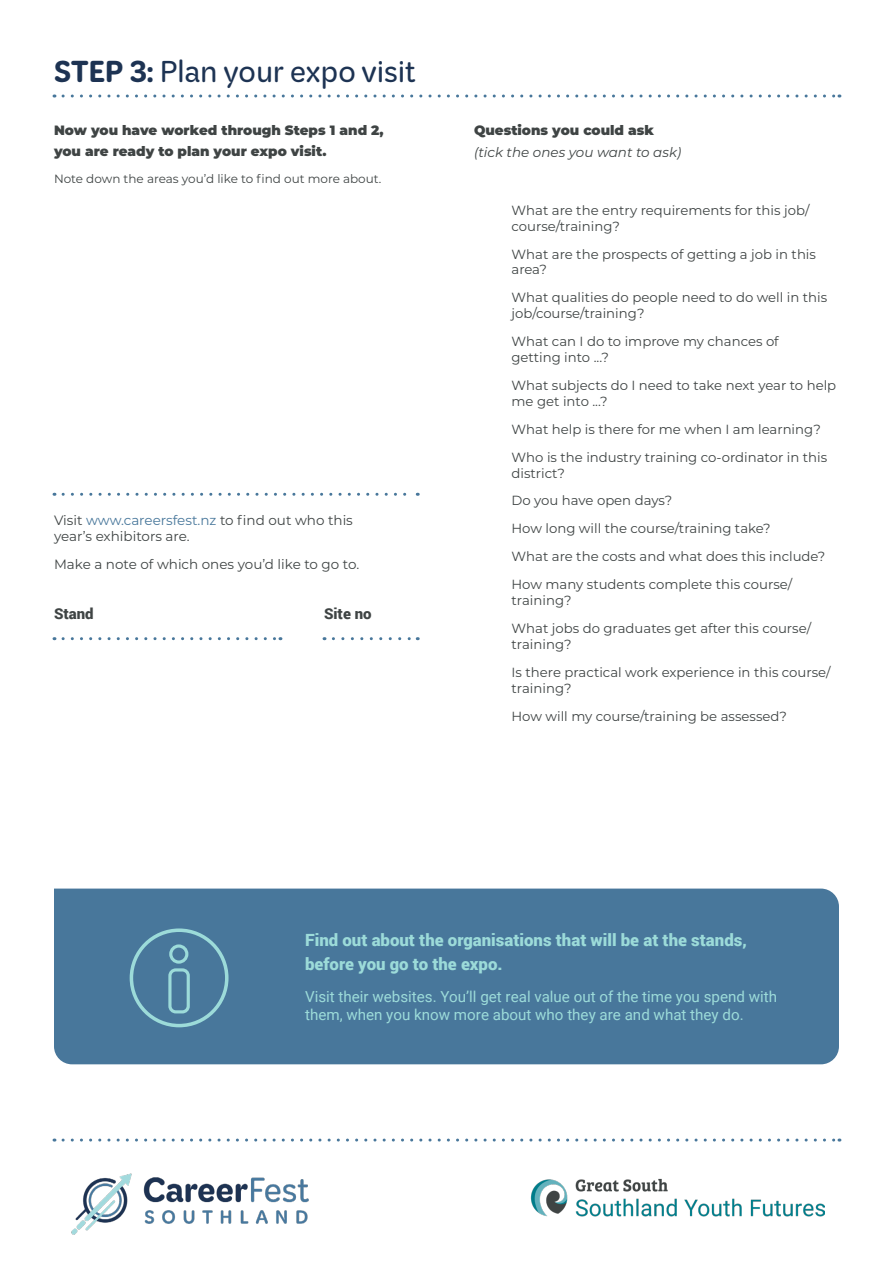
<style>
.page{position:relative;width:893px;height:1263px;background:#fff}
.page>*{position:absolute;margin:0;border:0;box-sizing:border-box;transform-origin:0 0}
.t1{font:28.5px "Kit Rounded";letter-spacing:-.005em;color:#1d3353}
.t2{font:900 16.8px/24.3px "Roboto";color:#9cdbd9}
.t3{font:15.15px/18.1px "Roboto";color:#9cdbd9}
.t4{font:900 15px "Roboto";color:#3f4444}
.t5{font:13.5px/16.2px "Montserrat";color:#3f4444}
.t6{font:900 13.5px/21.6px "Montserrat";color:#3f4444}
.t7{font:italic 13.5px "Montserrat";color:#3f4444}
.t8{font:13.2px/27.9px "Montserrat";color:#3f4444}
.t9{font:12px "Montserrat";color:#3f4444}
.s1{font-weight:700}
.s2{color:#48779b}
</style>
<div class="page">
<svg style="left:63px;top:95px;width:777px;height:3px"></svg>
<svg style="left:63px;top:1138px;width:777px;height:3px"></svg>
<svg style="left:63px;top:493px;width:355px;height:3px"></svg>
<svg style="left:333px;top:637px;width:85px;height:3px"></svg>
<svg style="left:63px;top:637px;width:218px;height:3px"></svg>
<div style="left:54px;top:888px;width:785px;height:176px;background:#48779b"></div>
<div style="left:130px;top:928px;width:99px;height:99px;border:4px solid #9cdbd9;border-radius:50%"></div>
<div style="left:168px;top:968px;width:22px;height:45px;border:3px solid #9cdbd9;border-radius:6px"></div>
<div style="left:169px;top:944px;width:19px;height:20px;border:3px solid #9cdbd9;border-radius:50%"></div>
<img style="left:530px;top:1178px;width:294px;height:39px">
<img style="left:71px;top:1173px;width:238px;height:62px">
<h1 class="t1" style="left:54px;top:56px;width:363px"><span class="s1">STEP 3:</span> Plan your expo visit</h1>
<p class="t6" style="left:54px;top:118px;width:331px">Now you have worked through Steps 1 and 2, you are ready to plan your expo visit.</p>
<p class="t9" style="left:54px;top:170px;width:329px">Note down the areas you’d like to find out more about.</p>
<p class="t5" style="left:54px;top:512px;width:300px">Visit <span class="s2">www.careersfest.nz</span> to find out who this year’s exhibitors are.</p>
<p class="t5" style="left:54px;top:556px;width:307px">Make a note of which ones you’d like to go to.</p>
<p class="t4" style="left:54px;top:603px;width:41px">Stand</p>
<p class="t4" style="left:324px;top:603px;width:49px">Site no</p>
<p class="t6" style="left:474px;top:119px;width:182px">Questions you could ask</p>
<p class="t7" style="left:474px;top:143px;width:209px">(tick the ones you want to ask)</p>
<p class="t8" style="left:512px;top:202px;width:299px;line-height:15.9px">What are the entry requirements for this job/ course/training?</p>
<p class="t8" style="left:512px;top:245px;width:306px;line-height:15.9px">What are the prospects of getting a job in this area?</p>
<p class="t8" style="left:512px;top:289px;width:317px;line-height:15.9px">What qualities do people need to do well in this job/course/training?</p>
<p class="t8" style="left:512px;top:333px;width:269px;line-height:15.9px">What can I do to improve my chances of getting into ...?</p>
<p class="t8" style="left:512px;top:377px;width:326px;line-height:15.9px">What subjects do I need to take next year to help me get into ...?</p>
<p class="t8" style="left:512px;top:415px;width:317px">What help is there for me when I am learning?<br>Who is the industry training co-ordinator in this</p>
<p class="t8" style="left:512px;top:458px;width:315px">district?<br>Do you have open days?<br>How long will the course/training take?<br>What are the costs and what does this include?<br>How many students complete this course/</p>
<p class="t8" style="left:512px;top:586px;width:301px">training?<br>What jobs do graduates get after this course/</p>
<p class="t8" style="left:512px;top:630px;width:321px">training?<br>Is there practical work experience in this course/</p>
<p class="t8" style="left:512px;top:673px;width:277px">training?<br>How will my course/training be assessed?</p>
<p class="t2" style="left:305px;top:927px;width:443px">Find out about the organisations that will be at the stands, before you go to the expo.</p>
<p class="t3" style="left:305px;top:987px;width:474px">Visit their websites. You’ll get real value out of the time you spend with them, when you know more about who they are and what they do.</p>
</div>
